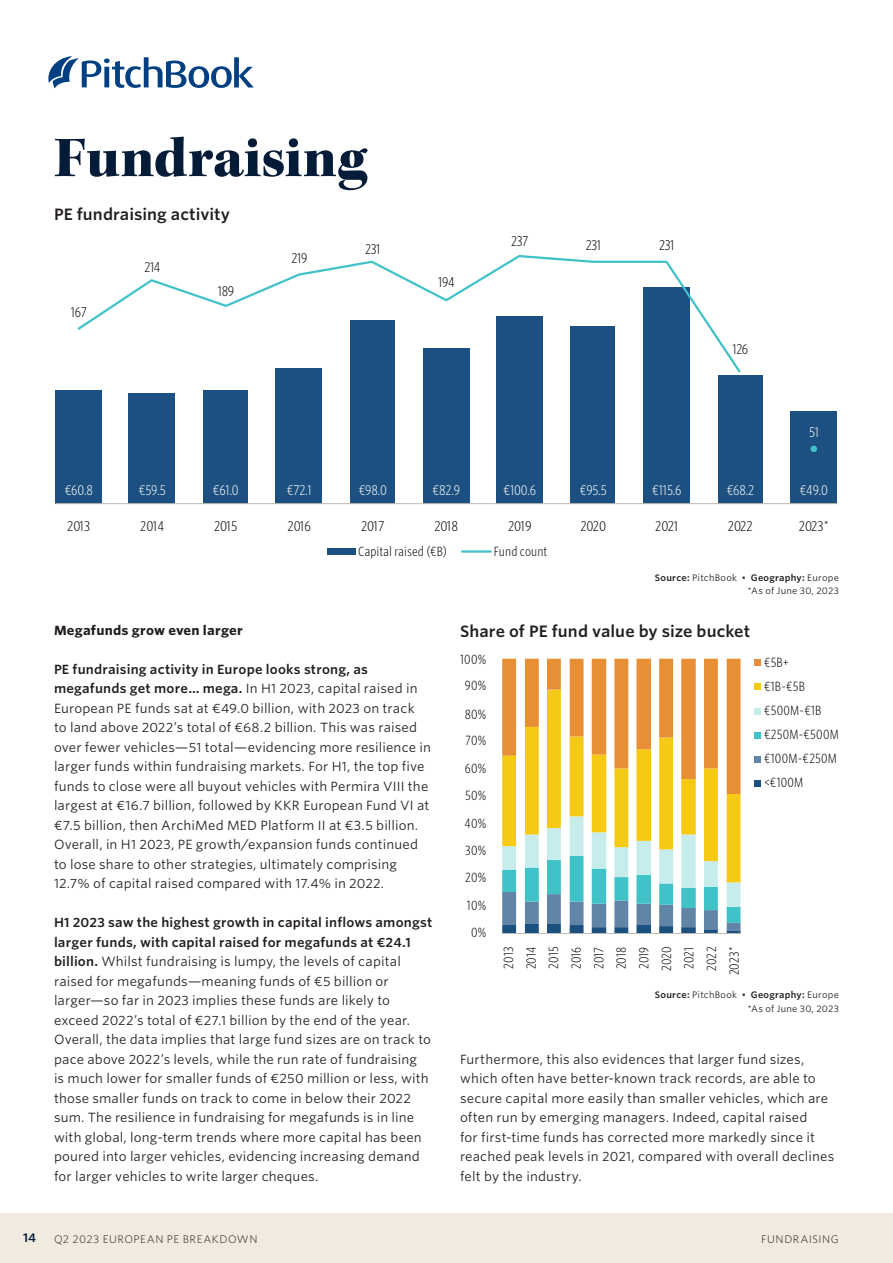
<style>
.page{position:relative;width:893px;height:1263px;background:#fff}
.page>*{position:absolute;margin:0;border:0;box-sizing:border-box;transform-origin:0 0}
.t1{font:58.5px "Kepler Std Black Subh";color:#051c38}
.t2{font:600 15.75px "Whitney S Sm";color:#241f1f}
.t3{font:300 13.5px "Whitney Cond S Sm";letter-spacing:-.035em;color:#000}
.t4{font:300 13.5px "Whitney Cond S Sm";letter-spacing:-.01em;color:#fff}
.t5{font:12.75px/19.5px "Whitney S Sm";letter-spacing:.01em;color:#241f1f}
.t6{font:300 12.75px/22.5px "Whitney Cond S Sm";letter-spacing:.01em;color:#000;text-align:center}
.t7{font:700 12.75px "Whitney S Sm";letter-spacing:.015em;color:#241f1f}
.t8{font:600 12px "Whitney S Sm";color:#051c38}
.t9{font:300 10.5px "Whitney S Sm";letter-spacing:.045em;color:#241f1f}
.t10{font:9px/13.5px "Whitney S Sm";letter-spacing:.03em;color:#241f1f;text-align:right}
.s1{font-weight:600}
</style>
<div class="page">
<div style="left:0;top:1213px;width:893px;height:50px;background:#f0ebde"></div>
<svg style="left:48px;top:56px;width:206px;height:32px"></svg>
<div style="left:790px;top:411px;width:47px;height:93px;background:#1c5080"></div>
<div style="left:718px;top:376px;width:45px;height:128px;background:#1c5080"></div>
<div style="left:643px;top:287px;width:47px;height:217px;background:#1c5080"></div>
<div style="left:570px;top:326px;width:45px;height:178px;background:#1c5080"></div>
<div style="left:496px;top:316px;width:46px;height:188px;background:#1c5080"></div>
<div style="left:423px;top:349px;width:47px;height:155px;background:#1c5080"></div>
<div style="left:350px;top:320px;width:45px;height:184px;background:#1c5080"></div>
<div style="left:276px;top:368px;width:46px;height:136px;background:#1c5080"></div>
<div style="left:203px;top:390px;width:45px;height:114px;background:#1c5080"></div>
<div style="left:128px;top:393px;width:47px;height:111px;background:#1c5080"></div>
<div style="left:55px;top:390px;width:47px;height:114px;background:#1c5080"></div>
<svg style="left:77px;top:255px;width:664px;height:119px"></svg>
<div style="left:810px;top:446px;width:7px;height:6px;background:#40c2c9;border-radius:50%"></div>
<div style="left:327px;top:548px;width:29px;height:6px;background:#1c5080"></div>
<hr style="left:462px;top:550px;width:29px;height:3px;background:#40c2c9">
<hr style="left:55px;top:503px;width:782px;height:1px;background:#c0bcb2">
<svg style="left:502px;top:882px;width:238px;height:51px"></svg>
<svg style="left:502px;top:794px;width:238px;height:88px"></svg>
<svg style="left:502px;top:659px;width:238px;height:135px"></svg>
<div style="left:754px;top:659px;width:7px;height:7px;background:#e88f36"></div>
<div style="left:754px;top:683px;width:7px;height:7px;background:#f5c914"></div>
<div style="left:754px;top:708px;width:7px;height:6px;background:#c4edeb"></div>
<div style="left:754px;top:732px;width:7px;height:6px;background:#40c2c9"></div>
<div style="left:754px;top:756px;width:7px;height:6px;background:#6185a6"></div>
<div style="left:754px;top:780px;width:7px;height:6px;background:#1d5080"></div>
<hr style="left:502px;top:933px;width:238px;height:1px;background:#c0bcb2">
<h1 class="t1" style="left:54px;top:124px;width:314px">Fundraising</h1>
<p class="t2" style="left:54px;top:203px;width:178px">PE fundraising activity</p>
<p class="t3" style="left:71px;top:304px;width:17px">167</p>
<p class="t3" style="left:144px;top:258px;width:18px">214</p>
<p class="t3" style="left:218px;top:282px;width:18px">189</p>
<p class="t3" style="left:292px;top:250px;width:17px">219</p>
<p class="t3" style="left:365px;top:240px;width:17px">231</p>
<p class="t3" style="left:438px;top:274px;width:18px">194</p>
<p class="t3" style="left:511px;top:233px;width:19px">237</p>
<p class="t3" style="left:586px;top:236px;width:17px">231</p>
<p class="t3" style="left:659px;top:236px;width:17px">231</p>
<p class="t3" style="left:732px;top:340px;width:17px">126</p>
<p class="t4" style="left:809px;top:423px;width:11px">51</p>
<p class="t4" style="left:65px;top:481px;width:30px">€60.8</p>
<p class="t4" style="left:139px;top:481px;width:28px">€59.5</p>
<p class="t4" style="left:213px;top:481px;width:28px">€61.0</p>
<p class="t4" style="left:287px;top:481px;width:27px">€72.1</p>
<p class="t4" style="left:359px;top:481px;width:30px">€98.0</p>
<p class="t4" style="left:433px;top:481px;width:29px">€82.9</p>
<p class="t4" style="left:503px;top:481px;width:34px">€100.6</p>
<p class="t4" style="left:580px;top:481px;width:28px">€95.5</p>
<p class="t4" style="left:652px;top:481px;width:31px">€115.6</p>
<p class="t4" style="left:727px;top:481px;width:29px">€68.2</p>
<p class="t4" style="left:800px;top:481px;width:30px">€49.0</p>
<p class="t3" style="left:67px;top:517px;width:25px">2013</p>
<p class="t3" style="left:140px;top:517px;width:25px">2014</p>
<p class="t3" style="left:214px;top:517px;width:25px">2015</p>
<p class="t3" style="left:287px;top:517px;width:25px">2016</p>
<p class="t3" style="left:361px;top:517px;width:25px">2017</p>
<p class="t3" style="left:434px;top:517px;width:25px">2018</p>
<p class="t3" style="left:508px;top:517px;width:25px">2019</p>
<p class="t3" style="left:580px;top:517px;width:27px">2020</p>
<p class="t3" style="left:655px;top:517px;width:25px">2021</p>
<p class="t3" style="left:728px;top:517px;width:26px">2022</p>
<p class="t3" style="left:799px;top:517px;width:31px">2023*</p>
<p class="t6" style="left:358px;top:539px;width:90px">Capital raised (€B)</p>
<p class="t6" style="left:494px;top:539px;width:55px">Fund count</p>
<p class="t7" style="left:54px;top:621px;width:190px">Megafunds grow even larger</p>
<p class="t5" style="left:54px;top:659px;width:378px"><span class="s1">PE fundraising activity in Europe looks strong, as megafunds get more… mega.</span> In H1 2023, capital raised in European PE funds sat at €49.0 billion, with 2023 on track<br>to land above 2022’s total of €68.2 billion. This was raised over fewer vehicles—51 total—evidencing more resilience in larger funds within fundraising markets. For H1, the top five funds to close were all buyout vehicles with Permira VIII the largest at €16.7 billion, followed by KKR European Fund VI at €7.5 billion, then ArchiMed MED Platform II at €3.5 billion.<br>Overall, in H1 2023, PE growth/expansion funds continued to lose share to other strategies, ultimately comprising 12.7% of capital raised compared with 17.4% in 2022.</p>
<p class="t5" style="left:54px;top:912px;width:380px"><span class="s1">H1 2023 saw the highest growth in capital inflows amongst larger funds, with capital raised for megafunds at €24.1 billion.</span> Whilst fundraising is lumpy, the levels of capital raised for megafunds—meaning funds of €5 billion or larger—so far in 2023 implies these funds are likely to exceed 2022’s total of €27.1 billion by the end of the year.<br>Overall, the data implies that large fund sizes are on track to pace above 2022’s levels, while the run rate of fundraising<br>is much lower for smaller funds of €250 million or less, with those smaller funds on track to come in below their 2022 sum. The resilience in fundraising for megafunds is in line with global, long-term trends where more capital has been poured into larger vehicles, evidencing increasing demand for larger vehicles to write larger cheques.</p>
<p class="t10" style="left:655px;top:571px;width:186px"><span class="s1">Source:</span> PitchBook • <span class="s1">Geography:</span> Europe *As of June 30, 2023</p>
<p class="t2" style="left:460px;top:620px;width:292px">Share of PE fund value by size bucket</p>
<p class="t6" style="left:460px;top:647px;width:28px">100%</p>
<p class="t6" style="left:465px;top:674px;width:23px">90%</p>
<p class="t6" style="left:465px;top:702px;width:23px">80%</p>
<p class="t6" style="left:465px;top:729px;width:22px">70%</p>
<p class="t6" style="left:465px;top:757px;width:23px">60%</p>
<p class="t6" style="left:465px;top:784px;width:23px">50%</p>
<p class="t6" style="left:464px;top:812px;width:23px">40%</p>
<p class="t6" style="left:465px;top:839px;width:22px">30%</p>
<p class="t6" style="left:465px;top:865px;width:23px">20%</p>
<p class="t6" style="left:467px;top:893px;width:21px">10%</p>
<p class="t6" style="left:471px;top:920px;width:17px">0%</p>
<p class="t6" style="left:497px;top:975px;width:30px;rotate:-90deg">2013<br>2014<br>2015<br>2016<br>2017<br>2018<br>2019<br>2020<br>2021<br>2022<br>2023*</p>
<p class="t6" style="left:764px;top:649px;width:76px;line-height:24.2px;text-align:left">€5B+<br>€1B-€5B €500M-€1B €250M-€500M €100M-€250M &lt;€100M</p>
<p class="t10" style="left:655px;top:988px;width:186px"><span class="s1">Source:</span> PitchBook • <span class="s1">Geography:</span> Europe *As of June 30, 2023</p>
<p class="t5" style="left:460px;top:1049px;width:376px">Furthermore, this also evidences that larger fund sizes, which often have better-known track records, are able to secure capital more easily than smaller vehicles, which are often run by emerging managers. Indeed, capital raised<br>for first-time funds has corrected more markedly since it reached peak levels in 2021, compared with overall declines felt by the industry.</p>
<p class="t8" style="left:23px;top:1229px;width:15px">14</p>
<p class="t9" style="left:54px;top:1232px;width:205px">Q2 2023 EUROPEAN PE BREAKDOWN</p>
<p class="t9" style="left:761px;top:1232px;width:79px">FUNDRAISING</p>
</div>
